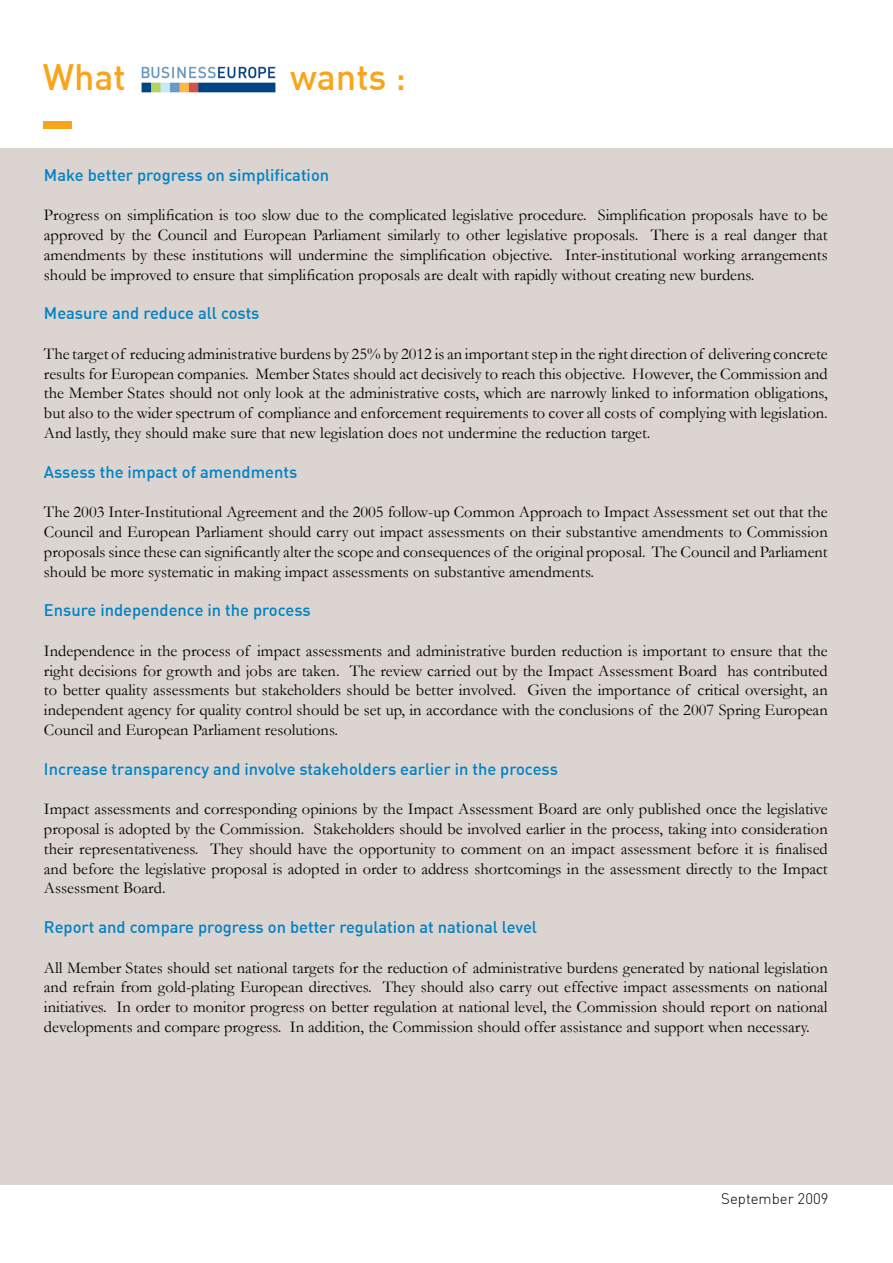
<style>
.page{position:relative;width:893px;height:1263px;background:#fff}
.page>*{position:absolute;margin:0;border:0;box-sizing:border-box;transform-origin:0 0}
.t1{font:500 36px "DIN";color:#f9a51b}
.t2{font:16.5px/19.8px "Garamond";color:#000;text-align:justify}
.t3{font:500 16.5px "DIN";color:#0082c3}
.t4{font:300 15px "DIN";color:#000}
</style>
<div class="page">
<div style="left:0;top:148px;width:893px;height:1037px;background:#dbd4d1"></div>
<div style="left:44px;top:122px;width:28px;height:7px;background:#f9a51b"></div>
<img style="left:141px;top:66px;width:135px;height:27px">
<p class="t1" style="left:43px;top:54px;width:85px">What</p>
<p class="t1" style="left:290px;top:54px;width:118px">wants :</p>
<p class="t3" style="left:44px;top:164px;width:287px">Make better progress on simplification</p>
<p class="t2" style="left:44px;top:205px;width:785px">Progress on simplification is too slow due to the complicated legislative procedure. Simplification proposals have to be approved by the Council and European Parliament similarly to other legislative proposals. There is a real danger that amendments by these institutions will undermine the simplification objective. Inter-institutional working arrangements should be improved to ensure that simplification proposals are dealt with rapidly without creating new burdens.</p>
<p class="t3" style="left:44px;top:303px;width:217px">Measure and reduce all costs</p>
<p class="t2" style="left:44px;top:343px;width:785px">The target of reducing administrative burdens by 25% by 2012 is an important step in the right direction of delivering concrete results for European companies. Member States should act decisively to reach this objective. However, the Commission and the Member States should not only look at the administrative costs, which are narrowly linked to information obligations, but also to the wider spectrum of compliance and enforcement requirements to cover all costs of complying with legislation.<br>And lastly, they should make sure that new legislation does not undermine the reduction target.</p>
<p class="t3" style="left:44px;top:461px;width:255px">Assess the impact of amendments</p>
<p class="t2" style="left:44px;top:502px;width:785px">The 2003 Inter-Institutional Agreement and the 2005 follow-up Common Approach to Impact Assessment set out that the Council and European Parliament should carry out impact assessments on their substantive amendments to Commission proposals since these can significantly alter the scope and consequences of the original proposal. The Council and Parliament should be more systematic in making impact assessments on substantive amendments.</p>
<p class="t3" style="left:44px;top:600px;width:268px">Ensure independence in the process</p>
<p class="t2" style="left:44px;top:640px;width:785px">Independence in the process of impact assessments and administrative burden reduction is important to ensure that the right decisions for growth and jobs are taken. The review carried out by the Impact Assessment Board has contributed to better quality assessments but stakeholders should be better involved. Given the importance of critical oversight, an independent agency for quality control should be set up, in accordance with the conclusions of the 2007 Spring European Council and European Parliament resolutions.</p>
<p class="t3" style="left:44px;top:758px;width:515px">Increase transparency and involve stakeholders earlier in the process</p>
<p class="t2" style="left:44px;top:799px;width:785px">Impact assessments and corresponding opinions by the Impact Assessment Board are only published once the legislative proposal is adopted by the Commission. Stakeholders should be involved earlier in the process, taking into consideration their representativeness. They should have the opportunity to comment on an impact assessment before it is finalised and before the legislative proposal is adopted in order to address shortcomings in the assessment directly to the Impact Assessment Board.</p>
<p class="t3" style="left:44px;top:916px;width:495px">Report and compare progress on better regulation at national level</p>
<p class="t2" style="left:44px;top:957px;width:785px">All Member States should set national targets for the reduction of administrative burdens generated by national legislation and refrain from gold-plating European directives. They should also carry out effective impact assessments on national initiatives. In order to monitor progress on better regulation at national level, the Commission should report on national developments and compare progress. In addition, the Commission should offer assistance and support when necessary.</p>
<p class="t4" style="left:721px;top:1190px;width:109px">September 2009</p>
</div>
